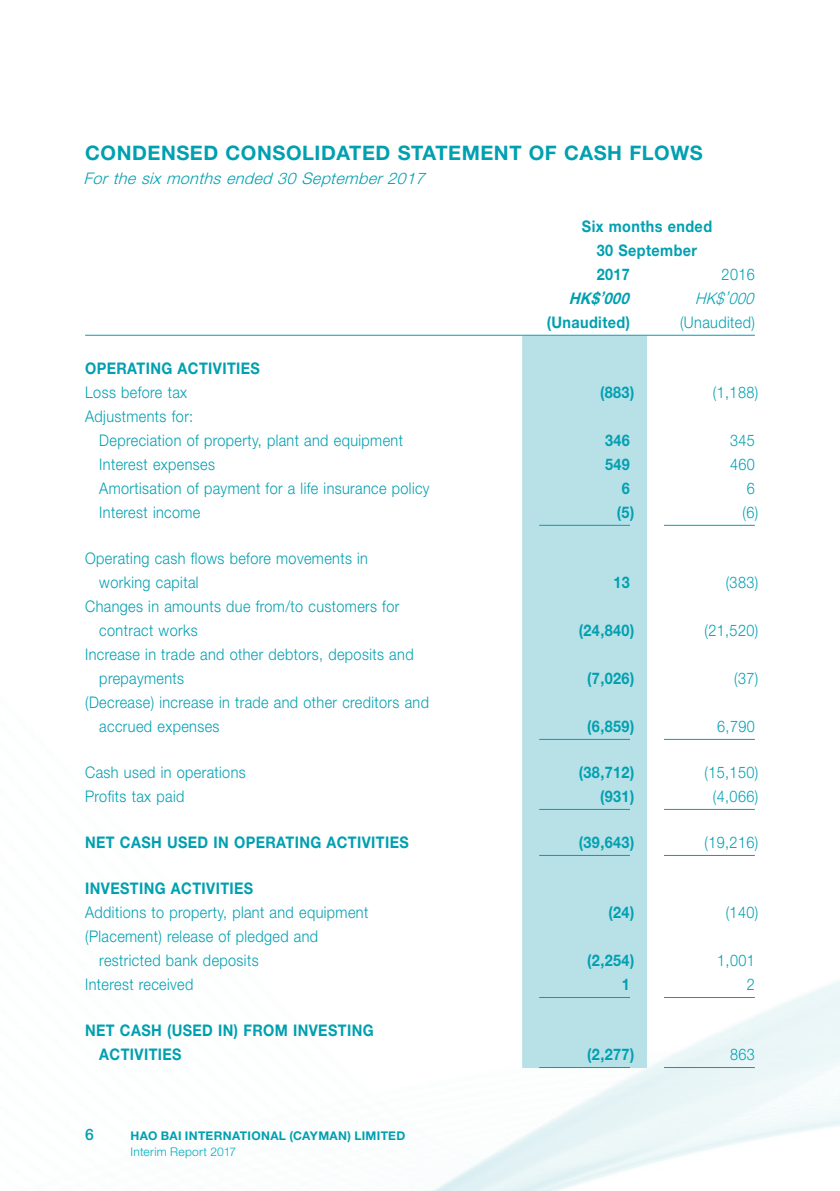
<style>
.page{position:relative;width:840px;height:1191px;background:#fff}
.page>*{position:absolute;margin:0;border:0;box-sizing:border-box;transform-origin:0 0}
.Heading_1{font:700 20px "Helvetica Neue LT Std";letter-spacing:.03em;color:#00a0b0}
.Body_Text{font:300 16px/24px "Helvetica Neue LT Std";letter-spacing:.03em;color:#00a0b0;scale:.9 1}
.Body_Text-2{font:700 16px/24px "Helvetica Neue LT Std";letter-spacing:.03em;color:#00a0b0;scale:.9 1}
.Body_Text-3{font:italic 300 16px "Helvetica Neue LT Std";color:#00a0b0}
.Body_Text-4{font:italic 700 16px "Helvetica Neue LT Std";color:#00a0b0;scale:.9 1}
.Body_Text-5{font:italic 300 16px "Helvetica Neue LT Std";color:#00a0b0;scale:.9 1}
.t1{font:500 15.8px "Helvetica Neue LT Std";color:#00a0b0}
.t2{font:700 12px "Helvetica Neue LT Std";letter-spacing:.03em;color:#00a0b0}
.t3{font:300 12px "Helvetica Neue LT Std";letter-spacing:.02em;color:#00aebd}
</style>
<div class="page">
<img style="left:85px;top:334px;width:754px;height:857px">
<div style="left:522px;top:336px;width:124px;height:732px;background:#b8e0e7"></div>
<hr style="left:85px;top:335px;width:369px;height:1px;background:#00a0b0">
<hr style="left:454px;top:335px;width:68px;height:1px;background:#00a0b0">
<hr style="left:522px;top:335px;width:124px;height:1px;background:#00a0b0">
<hr style="left:646px;top:335px;width:108px;height:1px;background:#00a0b0">
<hr style="left:539px;top:525px;width:90px;height:1px;background:#00a0b0">
<hr style="left:663px;top:525px;width:91px;height:1px;background:#00a0b0">
<hr style="left:539px;top:739px;width:90px;height:1px;background:#00a0b0">
<hr style="left:663px;top:739px;width:91px;height:1px;background:#00a0b0">
<hr style="left:539px;top:809px;width:90px;height:1px;background:#00a0b0">
<hr style="left:663px;top:809px;width:91px;height:1px;background:#00a0b0">
<hr style="left:539px;top:855px;width:90px;height:1px;background:#00a0b0">
<hr style="left:663px;top:855px;width:91px;height:1px;background:#00a0b0">
<hr style="left:539px;top:997px;width:90px;height:1px;background:#00a0b0">
<hr style="left:663px;top:997px;width:91px;height:1px;background:#00a0b0">
<hr style="left:539px;top:1067px;width:90px;height:1px;background:#00a0b0">
<hr style="left:663px;top:1067px;width:91px;height:1px;background:#00a0b0">
<p class="Heading_1" style="left:85px;top:140px;width:619px">CONDENSED CONSOLIDATED STATEMENT OF CASH FLOWS</p>
<p class="Body_Text-3" style="left:83px;top:168px;width:347px">For the six months ended 30 September 2017</p>
<p class="Body_Text-2" style="left:581px;top:214px;width:146px">Six months ended</p>
<p class="Body_Text-2" style="left:596px;top:238px;width:113px">30 September</p>
<p class="Body_Text-2" style="left:596px;top:262px;width:38px">2017</p>
<p class="Body_Text" style="left:721px;top:262px;width:38px">2016</p>
<p class="Body_Text-4" style="left:568px;top:288px;width:73px">HK$’000</p>
<p class="Body_Text-5" style="left:694px;top:288px;width:71px">HK$’000</p>
<p class="Body_Text-2" style="left:546px;top:310px;width:94px">(Unaudited)</p>
<p class="Body_Text" style="left:679px;top:310px;width:85px">(Unaudited)</p>
<p class="Body_Text-2" style="left:85px;top:356px;width:196px">OPERATING ACTIVITIES</p>
<p class="Body_Text" style="left:85px;top:380px;width:115px">Loss before tax</p>
<p class="Body_Text-2" style="left:599px;top:380px;width:39px">(883)</p>
<p class="Body_Text" style="left:712px;top:380px;width:52px">(1,188)</p>
<p class="Body_Text" style="left:85px;top:404px;width:122px">Adjustments for:</p>
<p class="Body_Text" style="left:99px;top:428px;width:339px">Depreciation of property, plant and equipment</p>
<p class="Body_Text-2" style="left:604px;top:428px;width:29px">346</p>
<p class="Body_Text" style="left:729px;top:428px;width:29px">345</p>
<p class="Body_Text" style="left:99px;top:452px;width:130px">Interest expenses</p>
<p class="Body_Text-2" style="left:604px;top:452px;width:29px">549</p>
<p class="Body_Text" style="left:729px;top:452px;width:29px">460</p>
<p class="Body_Text" style="left:99px;top:476px;width:368px">Amortisation of payment for a life insurance policy</p>
<p class="Body_Text-2" style="left:621px;top:476px;width:10px">6</p>
<p class="Body_Text" style="left:746px;top:476px;width:10px">6</p>
<p class="Body_Text" style="left:99px;top:500px;width:114px">Interest income</p>
<p class="Body_Text-2" style="left:616px;top:500px;width:21px">(5)</p>
<p class="Body_Text" style="left:742px;top:500px;width:19px">(6)</p>
<p class="Body_Text" style="left:99px;top:546px;width:300px;text-indent:-14px">Operating cash flows before movements in working capital</p>
<p class="Body_Text-2" style="left:613px;top:570px;width:20px">13</p>
<p class="Body_Text" style="left:725px;top:570px;width:38px">(383)</p>
<p class="Body_Text" style="left:99px;top:594px;width:335px;text-indent:-14px">Changes in amounts due from/to customers for contract works</p>
<p class="Body_Text" style="left:99px;top:642px;width:350px;text-indent:-14px">Increase in trade and other debtors, deposits and prepayments</p>
<p class="Body_Text" style="left:99px;top:690px;width:367px;text-indent:-14px">(Decrease) increase in trade and other creditors and accrued expenses</p>
<p class="Body_Text-2" style="left:578px;top:618px;width:63px">(24,840)</p>
<p class="Body_Text" style="left:704px;top:618px;width:61px">(21,520)</p>
<p class="Body_Text-2" style="left:587px;top:666px;width:54px">(7,026)</p>
<p class="Body_Text" style="left:733px;top:666px;width:28px">(37)</p>
<p class="Body_Text-2" style="left:587px;top:714px;width:54px">(6,859)</p>
<p class="Body_Text" style="left:716px;top:714px;width:43px">6,790</p>
<p class="Body_Text" style="left:85px;top:760px;width:180px">Cash used in operations</p>
<p class="Body_Text-2" style="left:578px;top:760px;width:63px">(38,712)</p>
<p class="Body_Text" style="left:704px;top:760px;width:61px">(15,150)</p>
<p class="Body_Text" style="left:85px;top:784px;width:112px">Profits tax paid</p>
<p class="Body_Text-2" style="left:599px;top:784px;width:39px">(931)</p>
<p class="Body_Text" style="left:712px;top:784px;width:52px">(4,066)</p>
<p class="Body_Text-2" style="left:85px;top:830px;width:361px">NET CASH USED IN OPERATING ACTIVITIES</p>
<p class="Body_Text-2" style="left:578px;top:830px;width:63px">(39,643)</p>
<p class="Body_Text" style="left:704px;top:830px;width:61px">(19,216)</p>
<p class="Body_Text-2" style="left:85px;top:876px;width:188px">INVESTING ACTIVITIES</p>
<p class="Body_Text" style="left:85px;top:900px;width:316px">Additions to property, plant and equipment</p>
<p class="Body_Text-2" style="left:608px;top:900px;width:30px">(24)</p>
<p class="Body_Text" style="left:725px;top:900px;width:38px">(140)</p>
<p class="Body_Text" style="left:99px;top:924px;width:245px;text-indent:-14px">(Placement) release of pledged and restricted bank deposits</p>
<p class="Body_Text-2" style="left:587px;top:948px;width:54px">(2,254)</p>
<p class="Body_Text" style="left:716px;top:948px;width:43px">1,001</p>
<p class="Body_Text" style="left:85px;top:972px;width:122px">Interest received</p>
<p class="Body_Text-2" style="left:621px;top:972px;width:10px">1</p>
<p class="Body_Text" style="left:746px;top:972px;width:10px">2</p>
<p class="Body_Text-2" style="left:99px;top:1018px;width:306px;text-indent:-14px">NET CASH (USED IN) FROM INVESTING<br>ACTIVITIES</p>
<p class="Body_Text-2" style="left:587px;top:1042px;width:54px">(2,277)</p>
<p class="Body_Text" style="left:729px;top:1042px;width:29px">863</p>
<p class="t1" style="left:85px;top:1124px;width:10px">6</p>
<p class="t2" style="left:130px;top:1128px;width:276px">HAO BAI INTERNATIONAL (CAYMAN) LIMITED</p>
<p class="t3" style="left:130px;top:1144px;width:107px">Interim Report 2017</p>
</div>
